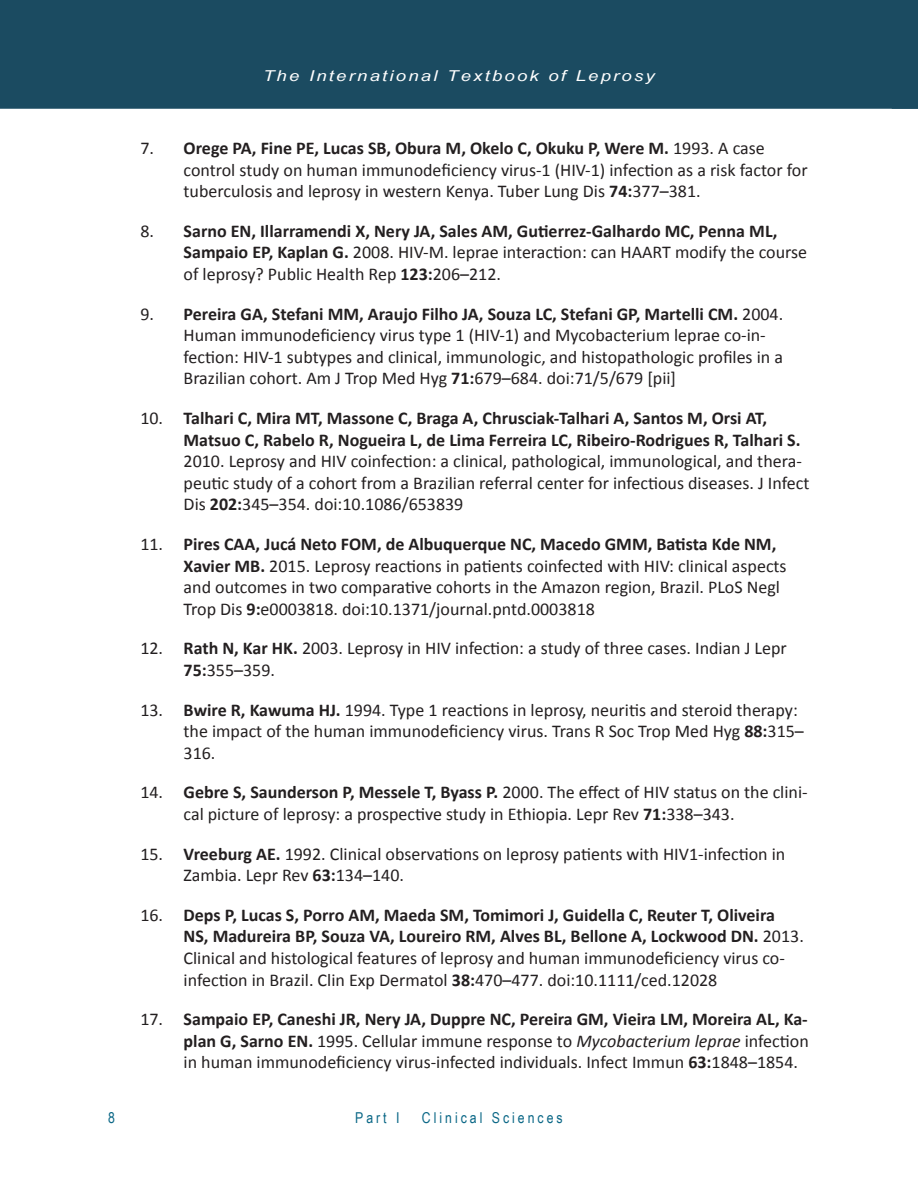
<style>
.page{position:relative;width:918px;height:1188px;background:#fff}
.page>*{position:absolute;margin:0;border:0;box-sizing:border-box;transform-origin:0 0}
.Bibliography{font:18px/21.6px "Calibri";color:#231f20}
.Bibliography-2{font:700 18px/21.6px "Calibri";color:#231f20}
.t1{font:italic 15px "Arial Narrow";letter-spacing:.1em;color:#fff;scale:1.5 1}
.t2{font:15px "Arial Narrow";letter-spacing:.2em;color:#0a6786}
.s1{font-weight:700}
.s2{font-weight:400}
.s3{font-style:italic}
</style>
<div class="page">
<div style="left:0;top:0;width:892px;height:109px;background:#1b4b61"></div>
<div style="left:892px;top:0;width:26px;height:109px;background:#1b4b61"></div>
<p class="t1" style="left:263px;top:65px;width:263px">The International Textbook of Leprosy</p>
<p class="Bibliography" style="left:184px;top:136px;width:626px;text-indent:-43px">7. <span class="s1">Orege PA, Fine PE, Lucas SB, Obura M, Okelo C, Okuku P, Were M.</span> 1993. A case control study on human immunodeficiency virus-1 (HIV-1) infection as a risk factor for tuberculosis and leprosy in western Kenya. Tuber Lung Dis <span class="s1">74:</span>377–381.</p>
<p class="Bibliography-2" style="left:184px;top:219px;width:625px;text-indent:-43px"><span class="s2">8.</span> Sarno EN, Illarramendi X, Nery JA, Sales AM, Gutierrez-Galhardo MC, Penna ML,<br>Sampaio EP, Kaplan G. <span class="s2">2008. HIV-M. leprae interaction: can HAART modify the course of leprosy? Public Health Rep</span> 123:<span class="s2">206–212.</span></p>
<p class="Bibliography" style="left:184px;top:302px;width:601px;text-indent:-43px">9. <span class="s1">Pereira GA, Stefani MM, Araujo Filho JA, Souza LC, Stefani GP, Martelli CM.</span> 2004.<br>Human immunodeficiency virus type 1 (HIV-1) and Mycobacterium leprae co-in&shy;fection: HIV-1 subtypes and clinical, immunologic, and histopathologic profiles in a Brazilian cohort. Am J Trop Med Hyg <span class="s1">71:</span>679–684. doi:71/5/679 [pii]</p>
<p class="Bibliography" style="left:184px;top:406px;width:627px;text-indent:-43px">10. <span class="s1">Talhari C, Mira MT, Massone C, Braga A, Chrusciak‐Talhari A, Santos M, Orsi AT, Matsuo C, Rabelo R, Nogueira L, de Lima Ferreira LC, Ribeiro-Rodrigues R, Talhari S.<br></span>2010. Leprosy and HIV coinfection: a clinical, pathological, immunological, and thera&shy;peutic study of a cohort from a Brazilian referral center for infectious diseases. J Infect Dis <span class="s1">202:</span>345–354. doi:10.1086/653839</p>
<p class="Bibliography" style="left:184px;top:532px;width:605px;text-indent:-43px">11. <span class="s1">Pires CAA, Jucá Neto FOM, de Albuquerque NC, Macedo GMM, Batista Kde NM, Xavier MB.</span> 2015. Leprosy reactions in patients coinfected with HIV: clinical aspects and outcomes in two comparative cohorts in the Amazon region, Brazil. PLoS Negl Trop Dis <span class="s1">9:</span>e0003818. doi:10.1371/journal.pntd.0003818</p>
<p class="Bibliography" style="left:184px;top:637px;width:605px;text-indent:-43px">12. <span class="s1">Rath N, Kar HK.</span> 2003. Leprosy in HIV infection: a study of three cases. Indian J Lepr<br><span class="s1">75:</span>355–359.</p>
<p class="Bibliography" style="left:184px;top:698px;width:622px;text-indent:-43px">13. <span class="s1">Bwire R, Kawuma HJ.</span> 1994. Type 1 reactions in leprosy, neuritis and steroid therapy: the impact of the human immunodeficiency virus. Trans R Soc Trop Med Hyg <span class="s1">88:</span>315–<br>316.</p>
<p class="Bibliography" style="left:184px;top:781px;width:626px;text-indent:-43px">14. <span class="s1">Gebre S, Saunderson P, Messele T, Byass P.</span> 2000. The effect of HIV status on the clini&shy;cal picture of leprosy: a prospective study in Ethiopia. Lepr Rev <span class="s1">71:</span>338–343.</p>
<p class="Bibliography" style="left:184px;top:842px;width:603px;text-indent:-43px">15. <span class="s1">Vreeburg AE.</span> 1992. Clinical observations on leprosy patients with HIV1-infection in<br>Zambia. Lepr Rev <span class="s1">63:</span>134–140.</p>
<p class="Bibliography" style="left:184px;top:903px;width:622px;text-indent:-43px">16. <span class="s1">Deps P, Lucas S, Porro AM, Maeda SM, Tomimori J, Guidella C, Reuter T, Oliveira NS, Madureira BP, Souza VA, Loureiro RM, Alves BL, Bellone A, Lockwood DN.</span> 2013.<br>Clinical and histological features of leprosy and human immunodeficiency virus co&shy;infection in Brazil. Clin Exp Dermatol <span class="s1">38:</span>470–477. doi:10.1111/ced.12028</p>
<p class="Bibliography" style="left:184px;top:1008px;width:627px;text-align:justify;text-indent:-43px">17. <span class="s1">Sampaio EP, Caneshi JR, Nery JA, Duppre NC, Pereira GM, Vieira LM, Moreira AL, Ka&shy;plan G, Sarno EN.</span> 1995. Cellular immune response to <span class="s3">Mycobacterium leprae</span> infection in human immunodeficiency virus-infected individuals. Infect Immun <span class="s1">63:</span>1848–1854.</p>
<p class="t2" style="left:108px;top:1107px;width:8px">8</p>
<p class="t2" style="left:355px;top:1107px;width:46px">Part I</p>
<p class="t2" style="left:422px;top:1107px;width:142px">Clinical Sciences</p>
</div>
